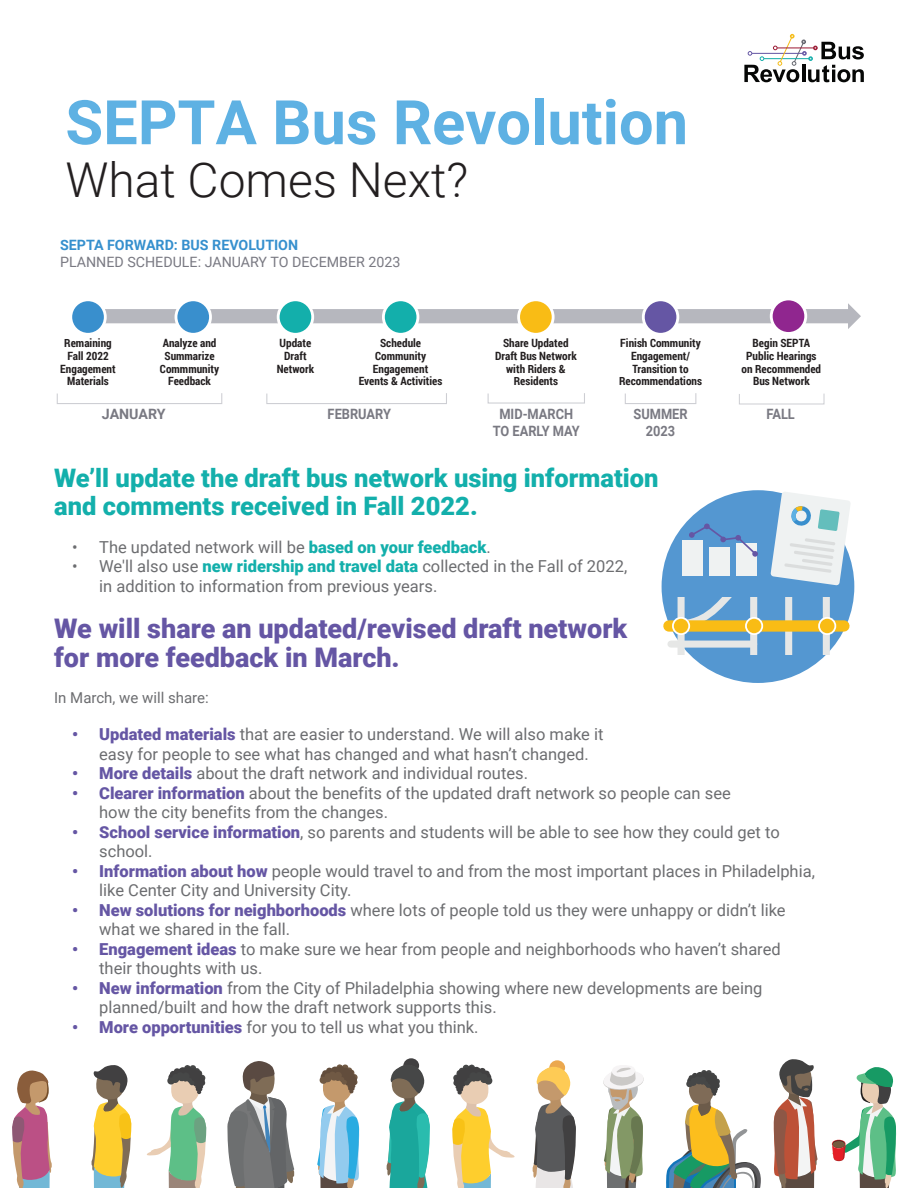
<style>
.page{position:relative;width:918px;height:1188px;background:#fff}
.page>*{position:absolute;margin:0;border:0;box-sizing:border-box;transform-origin:0 0}
.t1{font:700 61.5px "Roboto";color:#5eb1e3}
.t2{font:300 48px "Roboto";color:#231f20}
.t3{font:900 27px/28.5px "Roboto";color:#6556a4}
.t4{font:900 25.5px/28.5px "Roboto";color:#13afab}
.t5{font:16.5px/19.5px "Roboto";color:#6c6d70}
.t6{font:15px "Roboto";color:#6c6d70}
.t7{font:700 14.25px/17.1px "Roboto";color:#797982;text-align:center;scale:.9 1}
.t8{font:14.25px "Roboto";color:#797982}
.t9{font:700 14.25px "Roboto";color:#3690ce}
.t10{font:700 14.25px "Roboto";color:#797982}
.t11{font:700 11.4px/12.8px "Roboto Condensed";color:#231f20;text-align:center}
.s1{font-weight:900;color:#13afab}
.s2{font-weight:900;color:#6556a4}
</style>
<div class="page">
<svg style="left:744px;top:34px;width:120px;height:48px"></svg>
<svg style="left:12px;top:1070px;width:40px;height:118px"></svg>
<svg style="left:92px;top:1065px;width:40px;height:123px"></svg>
<svg style="left:147px;top:1065px;width:60px;height:123px"></svg>
<svg style="left:227px;top:1061px;width:67px;height:127px"></svg>
<svg style="left:317px;top:1064px;width:43px;height:124px"></svg>
<div style="left:403px;top:1058px;width:16px;height:15px;background:#414041;border-radius:50%"></div>
<svg style="left:387px;top:1064px;width:43px;height:124px"></svg>
<svg style="left:452px;top:1064px;width:63px;height:124px"></svg>
<div style="left:549px;top:1060px;width:16px;height:15px;background:#eba84e;border-radius:50%"></div>
<svg style="left:533px;top:1066px;width:43px;height:122px"></svg>
<svg style="left:603px;top:1065px;width:41px;height:123px"></svg>
<svg style="left:666px;top:1070px;width:95px;height:118px"></svg>
<svg style="left:773px;top:1059px;width:45px;height:129px"></svg>
<svg style="left:832px;top:1067px;width:65px;height:121px"></svg>
<div style="left:662px;top:490px;width:192px;height:193px;background:#5497d1;border-radius:50%"></div>
<div style="left:823px;top:597px;width:7px;height:58px;background:#e6e7e6"></div>
<div style="left:750px;top:597px;width:7px;height:58px;background:#e6e7e6"></div>
<div style="left:678px;top:597px;width:7px;height:58px;background:#e6e7e6"></div>
<svg style="left:663px;top:597px;width:171px;height:35px"></svg>
<div style="left:785px;top:597px;width:7px;height:58px;background:#e6e7e6"></div>
<div style="left:671px;top:641px;width:83px;height:7px;background:#e6e7e6"></div>
<div style="left:669px;top:620px;width:175px;height:12px;background:#f9bc15"></div>
<div style="left:672px;top:617px;width:18px;height:18px;border:2px solid #fff;border-radius:50%"></div>
<div style="left:818px;top:617px;width:18px;height:18px;border:2px solid #fff;border-radius:50%"></div>
<div style="left:745px;top:617px;width:18px;height:18px;border:2px solid #fff;border-radius:50%"></div>
<svg style="left:771px;top:491px;width:80px;height:94px"></svg>
<div style="left:683px;top:541px;width:20px;height:35px;background:#eff2f2"></div>
<div style="left:709px;top:547px;width:21px;height:29px;background:#eff2f2"></div>
<div style="left:736px;top:544px;width:20px;height:32px;background:#eff2f2"></div>
<svg style="left:689px;top:524px;width:69px;height:33px"></svg>
<div style="left:84px;top:309px;width:766px;height:14px;background:#b6b7be"></div>
<svg style="left:848px;top:303px;width:13px;height:26px"></svg>
<svg style="left:72px;top:301px;width:35px;height:32px"></svg>
<svg style="left:277px;top:301px;width:37px;height:32px"></svg>
<svg style="left:175px;top:301px;width:37px;height:32px"></svg>
<svg style="left:382px;top:301px;width:37px;height:32px"></svg>
<svg style="left:642px;top:301px;width:37px;height:32px"></svg>
<div style="left:57px;top:393px;width:165px;height:11px;border:1px solid #cdced3"></div>
<div style="left:266px;top:393px;width:181px;height:11px;border:1px solid #cdced3"></div>
<div style="left:625px;top:393px;width:71px;height:11px;border:1px solid #cdced3"></div>
<svg style="left:770px;top:300px;width:37px;height:32px"></svg>
<svg style="left:517px;top:301px;width:38px;height:32px"></svg>
<div style="left:488px;top:393px;width:97px;height:11px;border:1px solid #cdced3"></div>
<div style="left:739px;top:393px;width:85px;height:11px;border:1px solid #cdced3"></div>
<h1 class="t1" style="left:65px;top:79px;width:624px">SEPTA Bus Revolution</h1>
<h2 class="t2" style="left:65px;top:146px;width:404px">What Comes Next?</h2>
<p class="t9" style="left:60px;top:235px;width:240px">SEPTA FORWARD: BUS REVOLUTION</p>
<p class="t8" style="left:60px;top:252px;width:342px">PLANNED SCHEDULE: JANUARY TO DECEMBER 2023</p>
<p class="t11" style="left:60px;top:336px;width:57px">Remaining<br>Fall 2022<br>Engagement<br>Materials</p>
<p class="t10" style="left:102px;top:404px;width:65px">JANUARY</p>
<p class="t11" style="left:160px;top:336px;width:61px">Analyze and<br>Summarize<br>Commmunity<br>Feedback</p>
<p class="t11" style="left:277px;top:336px;width:39px">Update<br>Draft<br>Network</p>
<p class="t11" style="left:359px;top:336px;width:85px">Schedule<br>Community<br>Engagement<br>Events &amp; Activities</p>
<p class="t11" style="left:619px;top:336px;width:84px">Finish Community<br>Engagement/<br>Transition to<br>Recommendations</p>
<p class="t11" style="left:742px;top:336px;width:81px">Begin SEPTA<br>Public Hearings on Recommended<br>Bus Network</p>
<p class="t11" style="left:495px;top:336px;width:83px">Share Updated<br>Draft Bus Network with Riders &amp;<br>Residents</p>
<p class="t7" style="left:493px;top:405px;width:98px">MID-MARCH<br>TO EARLY MAY</p>
<p class="t7" style="left:633px;top:405px;width:62px">SUMMER<br>2023</p>
<p class="t7" style="left:767px;top:405px;width:33px">FALL</p>
<p class="t7" style="left:328px;top:405px;width:72px">FEBRUARY</p>
<h3 class="t4" style="left:54px;top:463px;width:606px">We’ll update the draft bus network using information and comments received in Fall 2022.</h3>
<p class="t5" style="left:72px;top:537px;width:420px">• The updated network will be <span class="s1">based on your feedback</span>.</p>
<p class="t5" style="left:99px;top:556px;width:530px;text-indent:-27px">• We'll also use <span class="s1">new ridership and travel data</span> collected in the Fall of 2022, in addition to information from previous years.</p>
<h3 class="t3" style="left:54px;top:614px;width:575px">We will share an updated/revised draft network for more feedback in March.</h3>
<p class="t6" style="left:54px;top:687px;width:156px">In March, we will share:</p>
<p class="t5" style="left:99px;top:724px;width:506px;text-indent:-27px"><span class="s2">• Updated materials</span> that are easier to understand. We will also make it easy for people to see what has changed and what hasn’t changed.</p>
<p class="t5" style="left:72px;top:763px;width:457px"><span class="s2">• More details</span> about the draft network and individual routes.</p>
<p class="t5" style="left:99px;top:783px;width:633px;text-indent:-27px"><span class="s2">• Clearer information</span> about the benefits of the updated draft network so people can see how the city benefits from the changes.</p>
<p class="t5" style="left:99px;top:822px;width:682px;text-indent:-27px"><span class="s2">• School service information</span>, so parents and students will be able to see how they could get to school.</p>
<p class="t5" style="left:99px;top:861px;width:717px;text-indent:-27px"><span class="s2">• Information about how</span> people would travel to and from the most important places in Philadelphia, like Center City and University City.</p>
<p class="t5" style="left:99px;top:900px;width:688px;text-indent:-27px"><span class="s2">• New solutions for neighborhoods</span> where lots of people told us they were unhappy or didn’t like what we shared in the fall.</p>
<p class="t5" style="left:99px;top:939px;width:683px;text-indent:-27px"><span class="s2">• Engagement ideas</span> to make sure we hear from people and neighborhoods who haven’t shared their thoughts with us.</p>
<p class="t5" style="left:99px;top:978px;width:665px;text-indent:-27px"><span class="s2">• New information</span> from the City of Philadelphia showing where new developments are being planned/built and how the draft network supports this.</p>
<p class="t5" style="left:72px;top:1017px;width:408px"><span class="s2">• More opportunities</span> for you to tell us what you think.</p>
</div>
